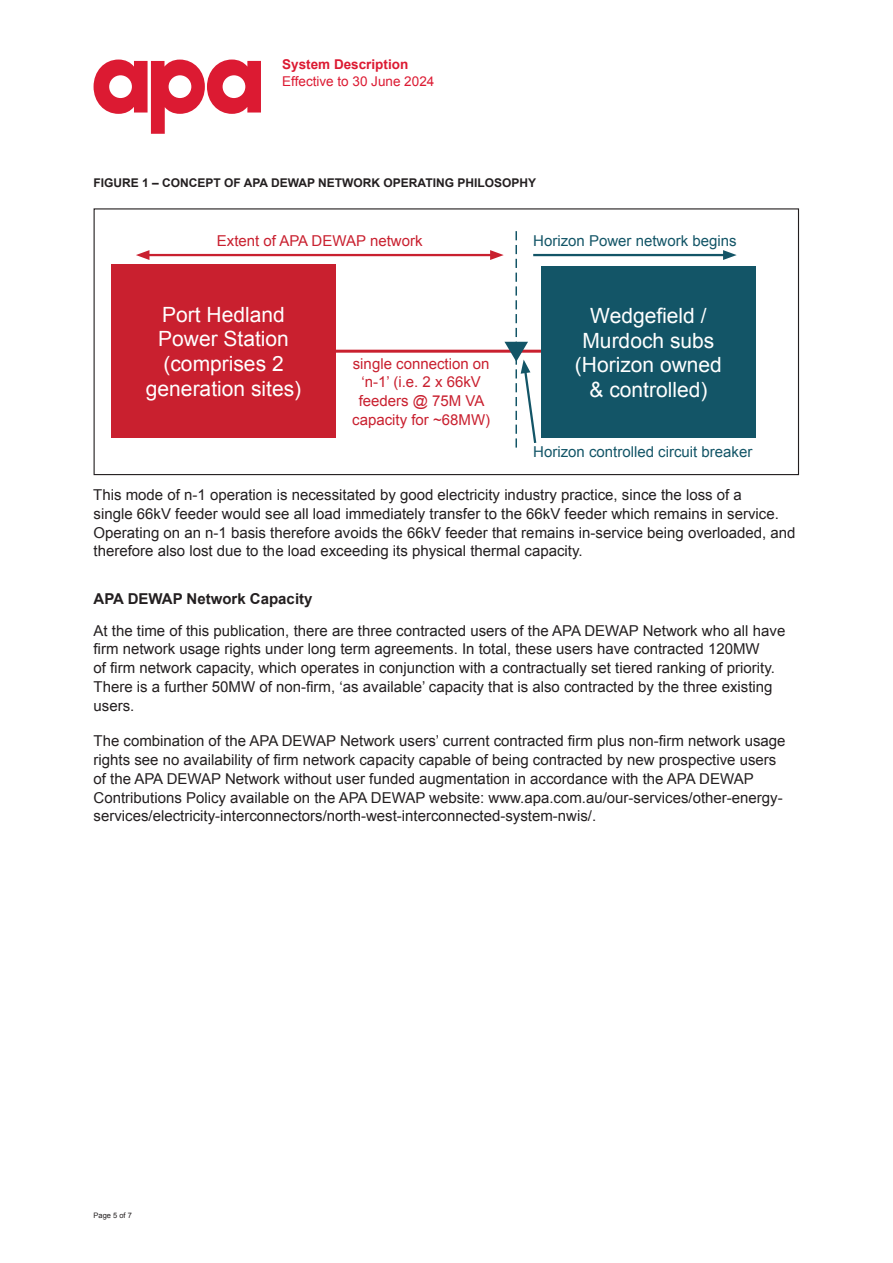
<style>
.page{position:relative;width:893px;height:1263px;background:#fff}
.page>*{position:absolute;margin:0;border:0;box-sizing:border-box;transform-origin:0 0}
.t1{font:21px/24.8px "Arial";color:#fff;text-align:center}
.t2{font:15px/18.8px "Arial";color:#231f20}
.t3{font:15px/18.8px "Arial";color:#c9202f;text-align:center}
.t4{font:15px "Arial";color:#135567}
.t5{font:700 15px "Arial";color:#231f20}
.t6{font:13.5px "Arial";color:#dc1a32}
.t7{font:700 13.5px "Arial";color:#dc1a32}
.t8{font:700 12px "Arial";color:#231f20}
.t9{font:7.5px "Arial";color:#231f20}
</style>
<div class="page">
<svg style="left:94px;top:60px;width:167px;height:74px"></svg>
<div style="left:111px;top:264px;width:225px;height:174px;background:#c9202f"></div>
<hr style="left:329px;top:350px;width:226px;height:3px;background:#c9202f">
<div style="left:541px;top:266px;width:215px;height:172px;background:#135567"></div>
<div style="left:94px;top:208px;width:705px;height:267px;border:1px solid #231f20"></div>
<hr style="left:145px;top:254px;width:349px;height:2px;background:#c9202f">
<svg style="left:136px;top:250px;width:13px;height:10px"></svg>
<hr style="left:533px;top:254px;width:194px;height:2px;background:#135567">
<svg style="left:723px;top:250px;width:14px;height:10px"></svg>
<svg style="left:490px;top:231px;width:48px;height:217px"></svg>
<p class="t7" style="left:282px;top:56px;width:128px">System Description</p>
<p class="t6" style="left:282px;top:73px;width:154px">Effective to 30 June 2024</p>
<p class="t8" style="left:94px;top:175px;width:444px">FIGURE 1 – CONCEPT OF APA DEWAP NETWORK OPERATING PHILOSOPHY</p>
<p class="t3" style="left:217px;top:231px;width:207px">Extent of APA DEWAP network</p>
<h1 class="t1" style="left:146px;top:302px;width:157px">Port Hedland<br>Power Station (comprises 2 generation sites)</h1>
<p class="t3" style="left:352px;top:354px;width:139px">single connection on ‘n-1’ (i.e. 2 x 66kV feeders @ 75M VA capacity for ~68MW)</p>
<p class="t4" style="left:533px;top:231px;width:205px">Horizon Power network begins</p>
<h1 class="t1" style="left:575px;top:303px;width:149px">Wedgefield /<br>Murdoch subs (Horizon owned &amp; controlled)</h1>
<p class="t4" style="left:533px;top:442px;width:221px">Horizon controlled circuit breaker</p>
<p class="t2" style="left:93px;top:486px;width:704px">This mode of n-1 operation is necessitated by good electricity industry practice, since the loss of a<br>single 66kV feeder would see all load immediately transfer to the 66kV feeder which remains in service.<br>Operating on an n-1 basis therefore avoids the 66kV feeder that remains in-service being overloaded, and therefore also lost due to the load exceeding its physical thermal capacity.</p>
<p class="t5" style="left:94px;top:589px;width:220px">APA DEWAP Network Capacity</p>
<p class="t2" style="left:94px;top:621px;width:693px">At the time of this publication, there are three contracted users of the APA DEWAP Network who all have firm network usage rights under long term agreements. In total, these users have contracted 120MW<br>of firm network capacity, which operates in conjunction with a contractually set tiered ranking of priority.<br>There is a further 50MW of non-firm, ‘as available’ capacity that is also contracted by the three existing users.</p>
<p class="t2" style="left:94px;top:732px;width:693px">The combination of the APA DEWAP Network users’ current contracted firm plus non-firm network usage rights see no availability of firm network capacity capable of being contracted by new prospective users of the APA DEWAP Network without user funded augmentation in accordance with the APA DEWAP Contributions Policy available on the APA DEWAP website: www.apa.com.au/our-services/other-energy&shy;services/electricity-interconnectors/north-west-interconnected-system-nwis/.</p>
<p class="t9" style="left:94px;top:1211px;width:40px">Page 5 of 7</p>
</div>
